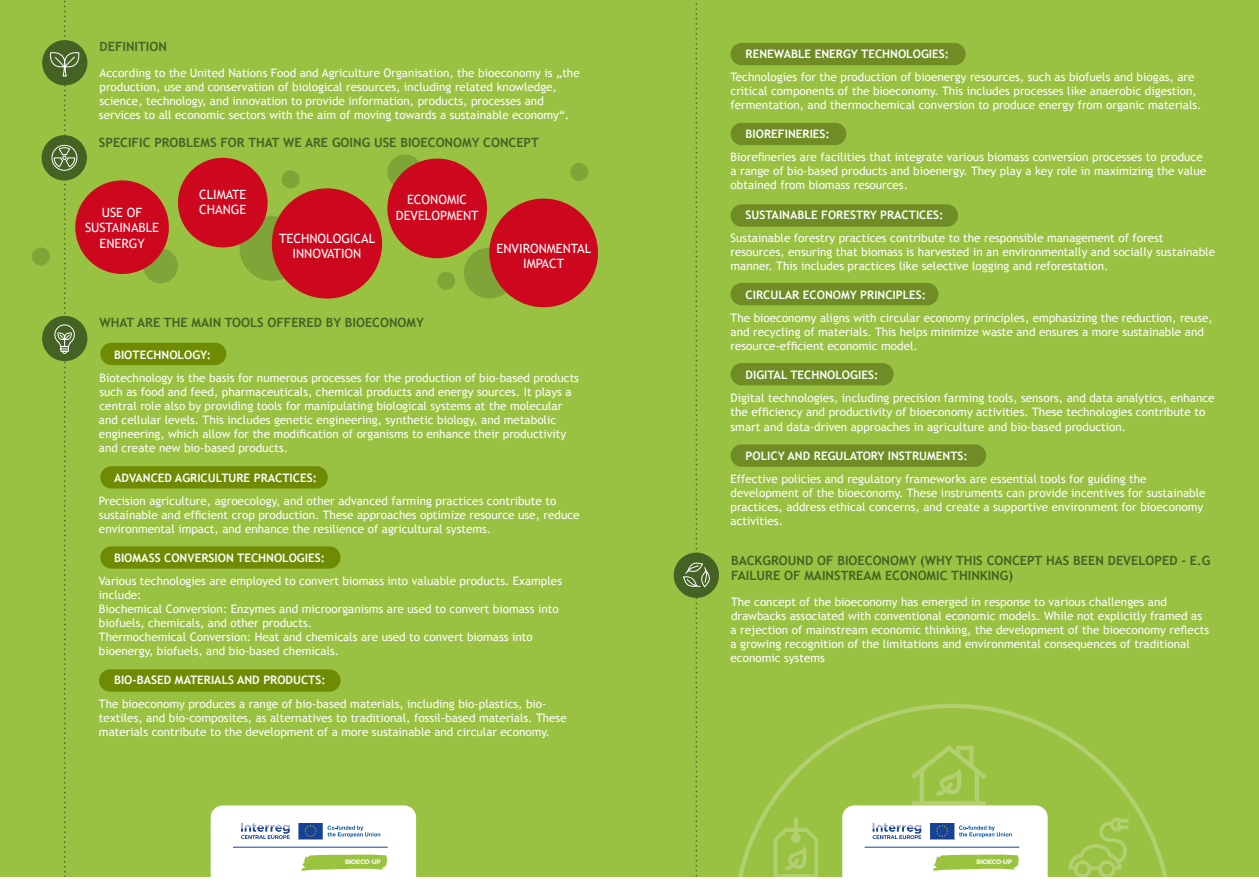
<style>
.page{position:relative;width:1259px;height:893px;background:#fff}
.page>*{position:absolute;margin:0;border:0;box-sizing:border-box;transform-origin:0 0}
.t1{font:700 12.75px/15.3px "Trebuchet MS";color:#446223}
.t2{font:12.75px/15.3px "Trebuchet MS";color:#fff;text-align:center}
.t3{font:11.7px/14.1px "Trebuchet MS";color:#fff}
.t4{font:700 11.7px "Trebuchet MS";color:#fff}
.t5{font:600 10.65px "Montserrat";letter-spacing:-.03em;color:#fff}
.t6{font:600 6.45px "Montserrat";letter-spacing:-.03em;color:#fff}
</style>
<div class="page">
<div style="left:629px;top:183px;width:630px;height:710px;background:#99c142"></div>
<div style="left:629px;top:0;width:630px;height:199px;background:#99c142"></div>
<div style="left:673px;top:553px;width:46px;height:45px;background:#446223;border-radius:50%"></div>
<svg style="left:682px;top:3px;width:85px;height:874px"></svg>
<div style="left:730px;top:444px;width:256px;height:23px;background:#6f8d24;border-radius:11px"></div>
<div style="left:730px;top:43px;width:235px;height:22px;background:#6f8d24;border-radius:11px"></div>
<div style="left:730px;top:204px;width:228px;height:23px;background:#6f8d24;border-radius:11px"></div>
<div style="left:730px;top:283px;width:208px;height:22px;background:#6f8d24;border-radius:11px"></div>
<div style="left:730px;top:363px;width:163px;height:22px;background:#6f8d24;border-radius:11px"></div>
<div style="left:730px;top:123px;width:116px;height:22px;background:#6f8d24;border-radius:11px"></div>
<div style="left:629px;top:877px;width:630px;height:16px;background:#fff"></div>
<svg style="left:733px;top:704px;width:434px;height:173px"></svg>
<div style="left:0;top:183px;width:629px;height:710px;background:#99c142"></div>
<div style="left:100px;top:343px;width:126px;height:22px;background:#6e8c03;border-radius:11px"></div>
<div style="left:100px;top:466px;width:228px;height:23px;background:#6e8c03;border-radius:11px"></div>
<div style="left:100px;top:546px;width:240px;height:23px;background:#6e8c03;border-radius:11px"></div>
<div style="left:99px;top:669px;width:241px;height:23px;background:#6e8c03;border-radius:11px"></div>
<div style="left:0;top:0;width:629px;height:199px;background:#99c142"></div>
<div style="left:42px;top:40px;width:45px;height:45px;background:#446223;border-radius:50%"></div>
<div style="left:143px;top:248px;width:35px;height:35px;background:#7fa438;border-radius:50%"></div>
<div style="left:32px;top:247px;width:18px;height:19px;background:#7fa438;border-radius:50%"></div>
<div style="left:570px;top:163px;width:18px;height:18px;background:#7fa438;border-radius:50%"></div>
<div style="left:282px;top:170px;width:18px;height:18px;background:#7fa438;border-radius:50%"></div>
<div style="left:437px;top:272px;width:18px;height:18px;background:#7fa438;border-radius:50%"></div>
<svg style="left:387px;top:154px;width:35px;height:35px"></svg>
<div style="left:240px;top:216px;width:64px;height:65px;background:#7fa438;border-radius:50%"></div>
<div style="left:464px;top:247px;width:51px;height:52px;background:#7fa438;border-radius:50%"></div>
<div style="left:42px;top:135px;width:45px;height:45px;background:#446223;border-radius:50%"></div>
<div style="left:42px;top:316px;width:45px;height:45px;background:#446223;border-radius:50%"></div>
<svg style="left:48px;top:0;width:88px;height:877px"></svg>
<div style="left:75px;top:180px;width:94px;height:94px;background:#cd071e;border-radius:50%"></div>
<div style="left:178px;top:158px;width:90px;height:89px;background:#cd071e;border-radius:50%"></div>
<div style="left:272px;top:188px;width:110px;height:111px;background:#cd071e;border-radius:50%"></div>
<div style="left:387px;top:159px;width:100px;height:99px;background:#cd071e;border-radius:50%"></div>
<div style="left:489px;top:199px;width:109px;height:108px;background:#cd071e;border-radius:50%"></div>
<svg style="left:211px;top:805px;width:205px;height:72px;background:#e8eee7"></svg>
<hr style="left:233px;top:847px;width:154px;height:1px;background:#164194">
<div style="left:0;top:877px;width:629px;height:16px;background:#fff"></div>
<p class="t1" style="left:99px;top:39px;width:69px">DEFINITION</p>
<p class="t3" style="left:99px;top:66px;width:482px">According to the United Nations Food and Agriculture Organisation, the bioeconomy is „the production, use and conservation of biological resources, including related knowledge, science, technology, and innovation to provide information, products, processes and services to all economic sectors with the aim of moving towards a sustainable economy“.</p>
<p class="t1" style="left:99px;top:135px;width:441px">SPECIFIC PROBLEMS FOR THAT WE ARE GOING USE BIOECONOMY CONCEPT</p>
<p class="t5" style="left:227px;top:111px;width:60px">BIOECO-UP</p>
<p class="t2" style="left:85px;top:205px;width:76px">USE OF<br>SUSTAINABLE<br>ENERGY</p>
<p class="t2" style="left:199px;top:187px;width:49px;text-align:left">CLIMATE<br>CHANGE</p>
<p class="t2" style="left:396px;top:192px;width:84px">ECONOMIC<br>DEVELOPMENT</p>
<p class="t2" style="left:279px;top:231px;width:97px">TECHNOLOGICAL<br>INNOVATION</p>
<p class="t2" style="left:496px;top:241px;width:96px">ENVIRONMENTAL<br>IMPACT</p>
<p class="t1" style="left:99px;top:315px;width:326px">WHAT ARE THE MAIN TOOLS OFFERED BY BIOECONOMY</p>
<p class="t4" style="left:114px;top:347px;width:98px">BIOTECHNOLOGY:</p>
<p class="t3" style="left:99px;top:371px;width:481px">Biotechnology is the basis for numerous processes for the production of bio-based products such as food and feed, pharmaceuticals, chemical products and energy sources. It plays a central role also by providing tools for manipulating biological systems at the molecular and cellular levels. This includes genetic engineering, synthetic biology, and metabolic engineering, which allow for the modification of organisms to enhance their productivity and create new bio-based products.</p>
<p class="t4" style="left:114px;top:470px;width:204px">ADVANCED AGRICULTURE PRACTICES:</p>
<p class="t3" style="left:99px;top:494px;width:482px">Precision agriculture, agroecology, and other advanced farming practices contribute to sustainable and efficient crop production. These approaches optimize resource use, reduce environmental impact, and enhance the resilience of agricultural systems.</p>
<p class="t4" style="left:114px;top:550px;width:212px">BIOMASS CONVERSION TECHNOLOGIES:</p>
<p class="t3" style="left:99px;top:574px;width:464px">Various technologies are employed to convert biomass into valuable products. Examples include:<br>Biochemical Conversion: Enzymes and microorganisms are used to convert biomass into biofuels, chemicals, and other products.<br>Thermochemical Conversion: Heat and chemicals are used to convert biomass into bioenergy, biofuels, and bio-based chemicals.</p>
<p class="t4" style="left:114px;top:673px;width:213px">BIO-BASED MATERIALS AND PRODUCTS:</p>
<p class="t3" style="left:99px;top:697px;width:469px">The bioeconomy produces a range of bio-based materials, including bio-plastics, bio&shy;textiles, and bio-composites, as alternatives to traditional, fossil-based materials. These materials contribute to the development of a more sustainable and circular economy.</p>
<p class="t6" style="left:345px;top:856px;width:37px">BIOECO-UP</p>
<p class="t4" style="left:745px;top:46px;width:205px">RENEWABLE ENERGY TECHNOLOGIES:</p>
<p class="t3" style="left:730px;top:70px;width:472px">Technologies for the production of bioenergy resources, such as biofuels and biogas, are critical components of the bioeconomy. This includes processes like anaerobic digestion, fermentation, and thermochemical conversion to produce energy from organic materials.</p>
<p class="t4" style="left:745px;top:127px;width:86px">BIOREFINERIES:</p>
<p class="t3" style="left:730px;top:150px;width:477px">Biorefineries are facilities that integrate various biomass conversion processes to produce a range of bio-based products and bioenergy. They play a key role in maximizing the value obtained from biomass resources.</p>
<p class="t4" style="left:745px;top:207px;width:199px">SUSTAINABLE FORESTRY PRACTICES:</p>
<p class="t3" style="left:730px;top:231px;width:486px">Sustainable forestry practices contribute to the responsible management of forest resources, ensuring that biomass is harvested in an environmentally and socially sustainable manner. This includes practices like selective logging and reforestation.</p>
<p class="t4" style="left:745px;top:287px;width:182px">CIRCULAR ECONOMY PRINCIPLES:</p>
<p class="t3" style="left:730px;top:311px;width:484px">The bioeconomy aligns with circular economy principles, emphasizing the reduction, reuse, and recycling of materials. This helps minimize waste and ensures a more sustainable and resource-efficient economic model.</p>
<p class="t4" style="left:745px;top:368px;width:134px">DIGITAL TECHNOLOGIES:</p>
<p class="t3" style="left:730px;top:391px;width:485px">Digital technologies, including precision farming tools, sensors, and data analytics, enhance the efficiency and productivity of bioeconomy activities. These technologies contribute to smart and data-driven approaches in agriculture and bio-based production.</p>
<p class="t4" style="left:745px;top:448px;width:224px">POLICY AND REGULATORY INSTRUMENTS:</p>
<p class="t3" style="left:730px;top:472px;width:476px">Effective policies and regulatory frameworks are essential tools for guiding the development of the bioeconomy. These instruments can provide incentives for sustainable practices, address ethical concerns, and create a supportive environment for bioeconomy activities.</p>
<p class="t1" style="left:731px;top:552px;width:481px">BACKGROUND OF BIOECONOMY (WHY THIS CONCEPT HAS BEEN DEVELOPED - E.G<br>FAILURE OF MAINSTREAM ECONOMIC THINKING)</p>
<p class="t3" style="left:730px;top:595px;width:480px">The concept of the bioeconomy has emerged in response to various challenges and drawbacks associated with conventional economic models. While not explicitly framed as a rejection of mainstream economic thinking, the development of the bioeconomy reflects a growing recognition of the limitations and environmental consequences of traditional economic systems</p>
<p class="t6" style="left:976px;top:856px;width:37px">BIOECO-UP</p>
</div>
